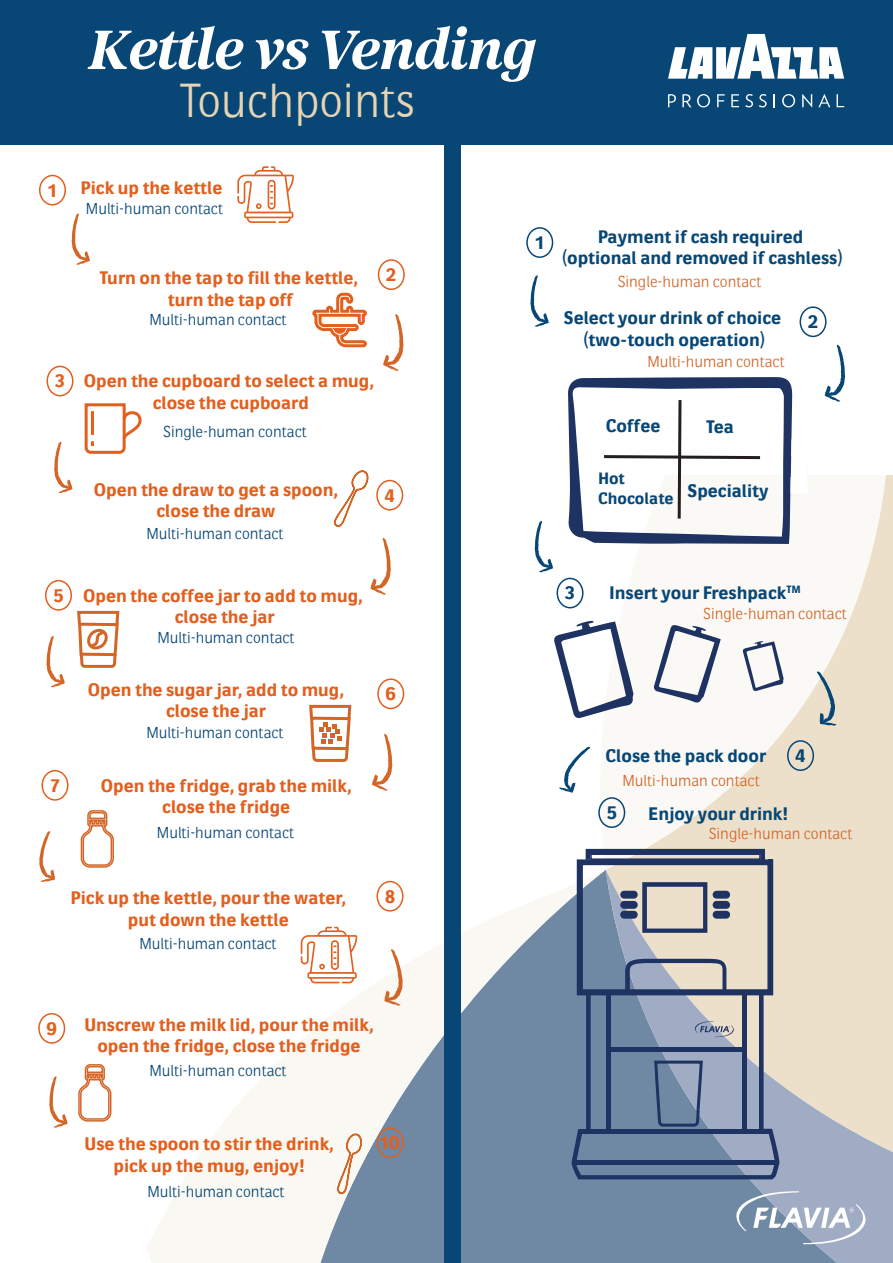
<style>
.page{position:relative;width:893px;height:1263px;background:#fff}
.page>*{position:absolute;margin:0;border:0;box-sizing:border-box;transform-origin:0 0}
.t1{font:italic 600 63.75px "LAVAZZ Atitle";color:#fff}
.t2{font:47.4px "LAVAZZ Atxt";color:#e6d4b4}
.t3{font:700 18px/21.6px "LAVAZZ Atxt";color:#e25f1e}
.t4{font:700 18px/21.6px "LAVAZZ Atxt";color:#084775;text-align:center}
.t5{font:700 16.35px "LAVAZZ Atxt";color:#084775}
.t6{font:15.75px "LAVAZZ Atxt";color:#084775}
.t7{font:15.75px "LAVAZZ Atxt";color:#d36627}
</style>
<div class="page">
<div style="left:0;top:0;width:893px;height:144px;background:#084775"></div>
<svg style="left:147px;top:870px;width:353px;height:393px"></svg>
<svg style="left:571px;top:476px;width:322px;height:242px;fill:#faf9f5"></svg>
<svg style="left:237px;top:166px;width:57px;height:57px"></svg>
<svg style="left:334px;top:470px;width:35px;height:57px"></svg>
<div style="left:39px;top:175px;width:27px;height:31px;border:2px solid #e25f1e;border-radius:50%"></div>
<svg style="left:72px;top:213px;width:18px;height:52px"></svg>
<div style="left:378px;top:259px;width:27px;height:31px;border:2px solid #e25f1e;border-radius:50%"></div>
<div style="left:46px;top:366px;width:28px;height:30px;border:2px solid #e25f1e;border-radius:50%"></div>
<svg style="left:383px;top:314px;width:20px;height:57px"></svg>
<div style="left:376px;top:480px;width:27px;height:31px;border:2px solid #e25f1e;border-radius:50%"></div>
<svg style="left:54px;top:442px;width:19px;height:51px"></svg>
<div style="left:45px;top:580px;width:27px;height:31px;border:2px solid #e25f1e;border-radius:50%"></div>
<svg style="left:370px;top:538px;width:21px;height:57px"></svg>
<svg style="left:46px;top:636px;width:19px;height:51px"></svg>
<div style="left:377px;top:678px;width:27px;height:31px;border:2px solid #e25f1e;border-radius:50%"></div>
<div style="left:41px;top:770px;width:27px;height:31px;border:2px solid #e25f1e;border-radius:50%"></div>
<svg style="left:372px;top:734px;width:20px;height:57px"></svg>
<svg style="left:39px;top:831px;width:16px;height:51px"></svg>
<div style="left:377px;top:881px;width:27px;height:31px;border:2px solid #e25f1e;border-radius:50%"></div>
<div style="left:38px;top:1013px;width:27px;height:31px;border:2px solid #e25f1e;border-radius:50%"></div>
<svg style="left:384px;top:949px;width:19px;height:57px"></svg>
<svg style="left:49px;top:1076px;width:19px;height:52px"></svg>
<div style="left:377px;top:1127px;width:27px;height:31px;border:2px solid #e25f1e;border-radius:50%"></div>
<svg style="left:84px;top:403px;width:58px;height:51px"></svg>
<svg style="left:301px;top:927px;width:56px;height:56px"></svg>
<svg style="left:336px;top:1132px;width:27px;height:64px"></svg>
<svg style="left:77px;top:610px;width:43px;height:58px"></svg>
<svg style="left:309px;top:704px;width:43px;height:58px"></svg>
<svg style="left:78px;top:1064px;width:34px;height:58px"></svg>
<svg style="left:312px;top:292px;width:55px;height:56px"></svg>
<svg style="left:80px;top:810px;width:34px;height:58px"></svg>
<div style="left:526px;top:227px;width:27px;height:31px;border:2px solid #084775;border-radius:50%"></div>
<div style="left:800px;top:306px;width:26px;height:31px;border:2px solid #084775;border-radius:50%"></div>
<div style="left:556px;top:578px;width:28px;height:30px;border:2px solid #084775;border-radius:50%"></div>
<svg style="left:530px;top:275px;width:19px;height:52px"></svg>
<svg style="left:824px;top:345px;width:21px;height:57px"></svg>
<svg style="left:668px;top:94px;width:8px;height:13px"></svg>
<svg style="left:682px;top:94px;width:9px;height:13px"></svg>
<svg style="left:697px;top:94px;width:13px;height:13px"></svg>
<svg style="left:717px;top:94px;width:8px;height:13px"></svg>
<svg style="left:731px;top:94px;width:8px;height:13px"></svg>
<svg style="left:745px;top:94px;width:8px;height:13px"></svg>
<svg style="left:759px;top:94px;width:8px;height:13px"></svg>
<svg style="left:773px;top:94px;width:2px;height:13px"></svg>
<svg style="left:782px;top:94px;width:13px;height:13px"></svg>
<svg style="left:802px;top:94px;width:10px;height:13px"></svg>
<svg style="left:818px;top:94px;width:12px;height:13px"></svg>
<svg style="left:837px;top:94px;width:7px;height:13px"></svg>
<svg style="left:668px;top:34px;width:176px;height:45px"></svg>
<div style="left:444px;top:142px;width:16px;height:1121px;background:#084775"></div>
<svg style="left:554px;top:620px;width:80px;height:98px"></svg>
<svg style="left:568px;top:377px;width:240px;height:167px"></svg>
<svg style="left:535px;top:521px;width:18px;height:51px"></svg>
<svg style="left:653px;top:624px;width:68px;height:79px"></svg>
<svg style="left:742px;top:640px;width:42px;height:51px"></svg>
<svg style="left:817px;top:671px;width:19px;height:47px"></svg>
<svg style="left:500px;top:718px;width:393px;height:545px"></svg>
<svg style="left:571px;top:848px;width:209px;height:331px"></svg>
<h1 class="t1" style="left:89px;top:19px;width:448px">Kettle vs Vending</h1>
<h2 class="t2" style="left:179px;top:73px;width:238px">Touchpoints</h2>
<p class="t3" style="left:49px;top:179px;width:9px">1</p>
<p class="t3" style="left:81px;top:177px;width:143px">Pick up the kettle</p>
<p class="t6" style="left:86px;top:200px;width:139px">Multi-human contact</p>
<p class="t3" style="left:99px;top:267px;width:260px">Turn on the tap to fill the kettle,</p>
<p class="t3" style="left:386px;top:264px;width:12px">2</p>
<p class="t3" style="left:168px;top:288px;width:127px">turn the tap off</p>
<p class="t6" style="left:149px;top:311px;width:139px">Multi-human contact</p>
<p class="t3" style="left:153px;top:370px;width:223px;text-indent:-98px">3 Open the cupboard to select a mug, close the cupboard</p>
<p class="t6" style="left:163px;top:423px;width:145px">Single-human contact</p>
<p class="t3" style="left:94px;top:478px;width:246px">Open the draw to get a spoon,</p>
<p class="t3" style="left:384px;top:484px;width:12px">4</p>
<p class="t3" style="left:156px;top:500px;width:120px">close the draw</p>
<p class="t6" style="left:146px;top:525px;width:139px">Multi-human contact</p>
<p class="t3" style="left:175px;top:584px;width:190px;text-indent:-122px">5 Open the coffee jar to add to mug, close the jar</p>
<p class="t6" style="left:157px;top:629px;width:139px">Multi-human contact</p>
<p class="t3" style="left:88px;top:678px;width:258px">Open the sugar jar, add to mug,</p>
<p class="t3" style="left:385px;top:683px;width:13px">6</p>
<p class="t3" style="left:166px;top:700px;width:101px">close the jar</p>
<p class="t6" style="left:146px;top:724px;width:139px">Multi-human contact</p>
<p class="t3" style="left:50px;top:774px;width:11px">7</p>
<p class="t3" style="left:101px;top:774px;width:252px;text-align:center">Open the fridge, grab the milk, close the fridge</p>
<p class="t6" style="left:157px;top:824px;width:139px">Multi-human contact</p>
<p class="t3" style="left:71px;top:887px;width:277px">Pick up the kettle, pour the water,</p>
<p class="t3" style="left:385px;top:885px;width:12px">8</p>
<p class="t3" style="left:128px;top:908px;width:162px">put down the kettle</p>
<p class="t6" style="left:139px;top:935px;width:139px">Multi-human contact</p>
<p class="t3" style="left:46px;top:1017px;width:13px">9</p>
<p class="t3" style="left:84px;top:1013px;width:291px;text-align:center">Unscrew the milk lid, pour the milk, open the fridge, close the fridge</p>
<p class="t6" style="left:149px;top:1062px;width:139px">Multi-human contact</p>
<p class="t3" style="left:85px;top:1133px;width:251px">Use the spoon to stir the drink,</p>
<p class="t3" style="left:380px;top:1132px;width:21px">10</p>
<p class="t3" style="left:114px;top:1154px;width:193px">pick up the mug, enjoy!</p>
<p class="t6" style="left:147px;top:1182px;width:139px">Multi-human contact</p>
<p class="t4" style="left:536px;top:232px;width:9px">1</p>
<p class="t4" style="left:562px;top:225px;width:282px">Payment if cash required (optional and removed if cashless)</p>
<p class="t7" style="left:618px;top:273px;width:145px">Single-human contact</p>
<p class="t4" style="left:564px;top:307px;width:219px">Select your drink of choice</p>
<p class="t4" style="left:808px;top:311px;width:12px">2</p>
<p class="t4" style="left:583px;top:328px;width:183px">(two-touch operation)</p>
<p class="t7" style="left:647px;top:352px;width:139px">Multi-human contact</p>
<p class="t4" style="left:606px;top:415px;width:56px">Coffee</p>
<p class="t4" style="left:706px;top:415px;width:29px">Tea</p>
<p class="t5" style="left:598px;top:468px;width:28px">Hot</p>
<p class="t4" style="left:598px;top:479px;width:172px"><sub>Chocolate</sub> Speciality</p>
<p class="t4" style="left:565px;top:582px;width:12px">3</p>
<p class="t4" style="left:609px;top:581px;width:193px">Insert your Freshpack<sup>TM</sup></p>
<p class="t7" style="left:703px;top:604px;width:145px">Single-human contact</p>
<p class="t4" style="left:605px;top:745px;width:162px">Close the pack door</p>
<p class="t4" style="left:795px;top:745px;width:12px">4</p>
<p class="t7" style="left:622px;top:771px;width:139px">Multi-human contact</p>
<p class="t4" style="left:606px;top:802px;width:12px">5</p>
<p class="t4" style="left:648px;top:802px;width:142px">Enjoy your drink!</p>
<p class="t7" style="left:709px;top:825px;width:145px">Single-human contact</p>
</div>
